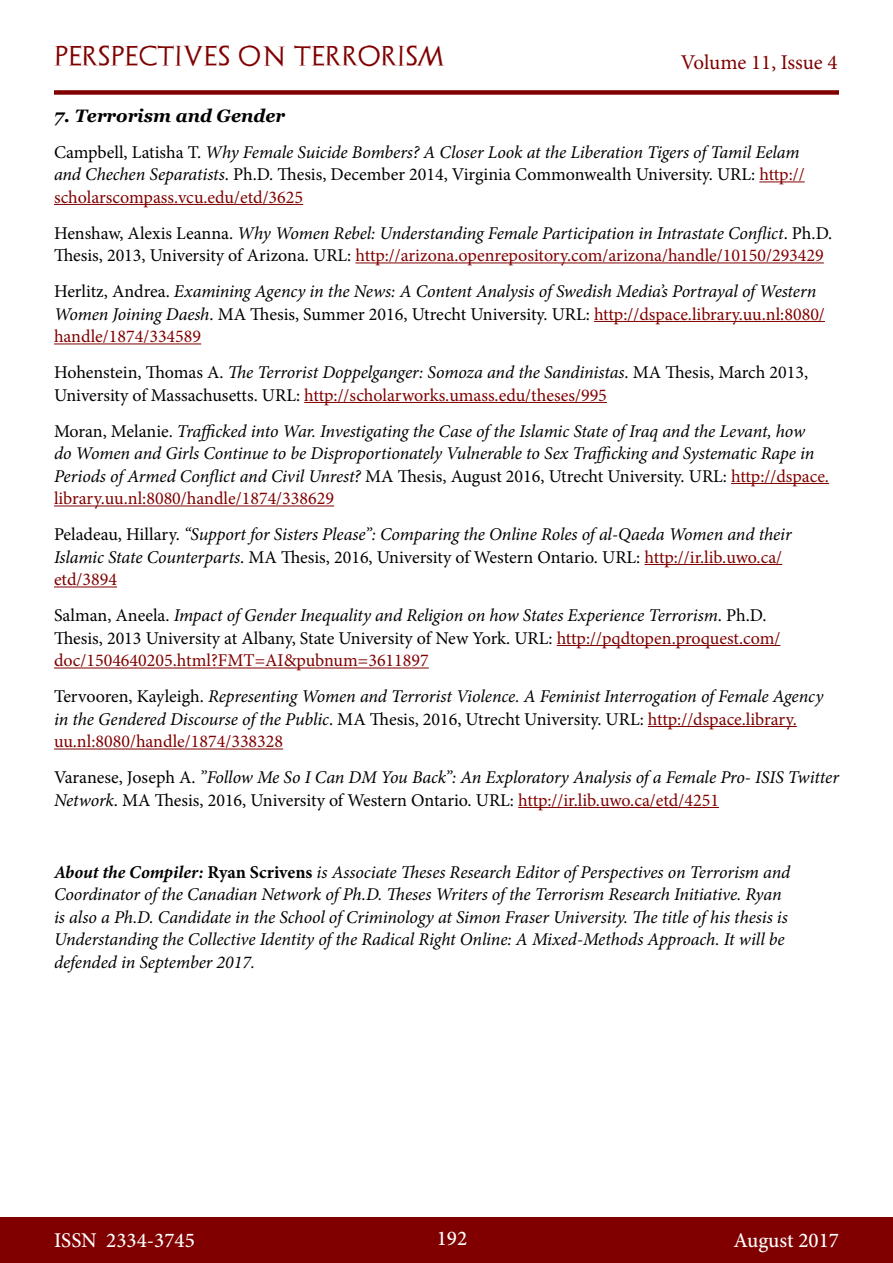
<style>
.page{position:relative;width:893px;height:1263px;background:#fff}
.page>*{position:absolute;margin:0;border:0;box-sizing:border-box;transform-origin:0 0}
.t1{font:500 21px "Minion Pro";color:#fff}
.t2{font:21px "Archeologicaps";letter-spacing:.045em;color:#800000}
.t3{font:21px "Minion Pro";letter-spacing:-.005em;color:#800000}
.t4{font:italic 18px/22.5px "Minion Pro";letter-spacing:-.01em;color:#000}
.t5{font:18px/22.5px "Minion Pro";color:#000}
.t6{font:italic 700 18px "Georgia";color:#000}
.s1{font-style:normal}
.s2{font-style:normal;color:#800000}
.s3{font-style:italic}
.s4{color:#800000}
.s5{font-weight:700}
.s6{font-weight:700;font-style:normal}
</style>
<div class="page">
<div style="left:0;top:1217px;width:893px;height:46px;background:#800000"></div>
<div style="left:54px;top:90px;width:785px;height:5px;background:#800000"></div>
<hr style="left:759px;top:181px;width:46px;height:1px;background:#800000">
<hr style="left:54px;top:204px;width:249px;height:1px;background:#800000">
<hr style="left:355px;top:262px;width:469px;height:1px;background:#800000">
<hr style="left:594px;top:321px;width:231px;height:1px;background:#800000">
<hr style="left:54px;top:343px;width:147px;height:1px;background:#800000">
<hr style="left:304px;top:402px;width:303px;height:1px;background:#800000">
<hr style="left:731px;top:483px;width:98px;height:1px;background:#800000">
<hr style="left:54px;top:505px;width:280px;height:1px;background:#800000">
<hr style="left:644px;top:564px;width:138px;height:1px;background:#800000">
<hr style="left:54px;top:586px;width:63px;height:1px;background:#800000">
<hr style="left:557px;top:645px;width:223px;height:1px;background:#800000">
<hr style="left:54px;top:667px;width:375px;height:1px;background:#800000">
<hr style="left:648px;top:726px;width:149px;height:1px;background:#800000">
<hr style="left:54px;top:748px;width:229px;height:1px;background:#800000">
<hr style="left:518px;top:807px;width:201px;height:1px;background:#800000">
<p class="t2" style="left:54px;top:43px;width:392px">PERSPECTIVES ON TERRORISM</p>
<p class="t3" style="left:681px;top:48px;width:158px">Volume 11, Issue 4</p>
<p class="t6" style="left:54px;top:104px;width:233px">7. Terrorism and Gender</p>
<p class="t4" style="left:54px;top:141px;width:752px"><span class="s1">Campbell, Latisha T.</span> Why Female Suicide Bombers? A Closer Look at the Liberation Tigers of Tamil Eelam and Chechen Separatists<span class="s1">. Ph.D. Thesis, December 2014, Virginia Commonwealth University. URL:</span> <span class="s2">http:// scholarscompass.vcu.edu/etd/3625</span></p>
<p class="t4" style="left:54px;top:222px;width:780px"><span class="s1">Henshaw, Alexis Leanna.</span> Why Women Rebel: Understanding Female Participation in Intrastate Conflict<span class="s1">. Ph.D.<br>Thesis, 2013, University of Arizona. URL:</span> <span class="s2">http://arizona.openrepository.com/arizona/handle/10150/293429</span></p>
<p class="t4" style="left:54px;top:280px;width:772px"><span class="s1">Herlitz, Andrea.</span> Examining Agency in the News: A Content Analysis of Swedish Media’s Portrayal of Western<br>Women Joining Daesh<span class="s1">. MA Thesis, Summer 2016, Utrecht University. URL:</span> <span class="s2">http://dspace.library.uu.nl:8080/ handle/1874/334589</span></p>
<p class="t5" style="left:54px;top:361px;width:756px">Hohenstein, Thomas A. <span class="s3">The Terrorist Doppelganger: Somoza and the Sandinistas</span>. MA Thesis, March 2013,<br>University of Massachusetts. URL: <span class="s4">http://scholarworks.umass.edu/theses/995</span></p>
<p class="t4" style="left:54px;top:420px;width:776px"><span class="s1">Moran, Melanie.</span> Trafficked into War. Investigating the Case of the Islamic State of Iraq and the Levant, how<br>do Women and Girls Continue to be Disproportionately Vulnerable to Sex Trafficking and Systematic Rape in Periods of Armed Conflict and Civil Unrest? <span class="s1">MA Thesis, August 2016, Utrecht University. URL:</span> <span class="s2">http://dspace. library.uu.nl:8080/handle/1874/338629</span></p>
<p class="t4" style="left:54px;top:523px;width:739px"><span class="s1">Peladeau, Hillary.</span> “Support for Sisters Please”: Comparing the Online Roles of al-Qaeda Women and their<br>Islamic State Counterparts<span class="s1">. MA Thesis, 2016, University of Western Ontario. URL:</span> <span class="s2">http://ir.lib.uwo.ca/ etd/3894</span></p>
<p class="t5" style="left:54px;top:604px;width:728px">Salman, Aneela. <span class="s3">Impact of Gender Inequality and Religion on how States Experience Terrorism</span>. Ph.D.<br>Thesis, 2013 University at Albany, State University of New York. URL: <span class="s4">http://pqdtopen.proquest.com/ doc/1504640205.html?FMT=AI&amp;pubnum=3611897</span></p>
<p class="t4" style="left:54px;top:685px;width:771px"><span class="s1">Tervooren, Kayleigh.</span> Representing Women and Terrorist Violence. A Feminist Interrogation of Female Agency in the Gendered Discourse of the Public<span class="s1">. MA Thesis, 2016, Utrecht University. URL:</span> <span class="s2">http://dspace.library. uu.nl:8080/handle/1874/338328</span></p>
<p class="t4" style="left:54px;top:766px;width:786px"><span class="s1">Varanese, Joseph A.</span> ”Follow Me So I Can DM You Back”: An Exploratory Analysis of a Female Pro- ISIS Twitter<br>Network<span class="s1">. MA Thesis, 2016, University of Western Ontario. URL:</span> <span class="s2">http://ir.lib.uwo.ca/etd/4251</span></p>
<p class="t4" style="left:54px;top:861px;width:738px"><span class="s5">About the Compiler:</span> <span class="s6">Ryan Scrivens</span> is Associate Theses Research Editor of Perspectives on Terrorism and Coordinator of the Canadian Network of Ph.D. Theses Writers of the Terrorism Research Initiative. Ryan is also a Ph.D. Candidate in the School of Criminology at Simon Fraser University. The title of his thesis is Understanding the Collective Identity of the Radical Right Online: A Mixed-Methods Approach. It will be defended in September 2017.</p>
<p class="t1" style="left:54px;top:1226px;width:142px">ISSN 2334-3745</p>
<p class="t1" style="left:437px;top:1224px;width:32px">192</p>
<p class="t1" style="left:733px;top:1226px;width:107px">August 2017</p>
</div>
